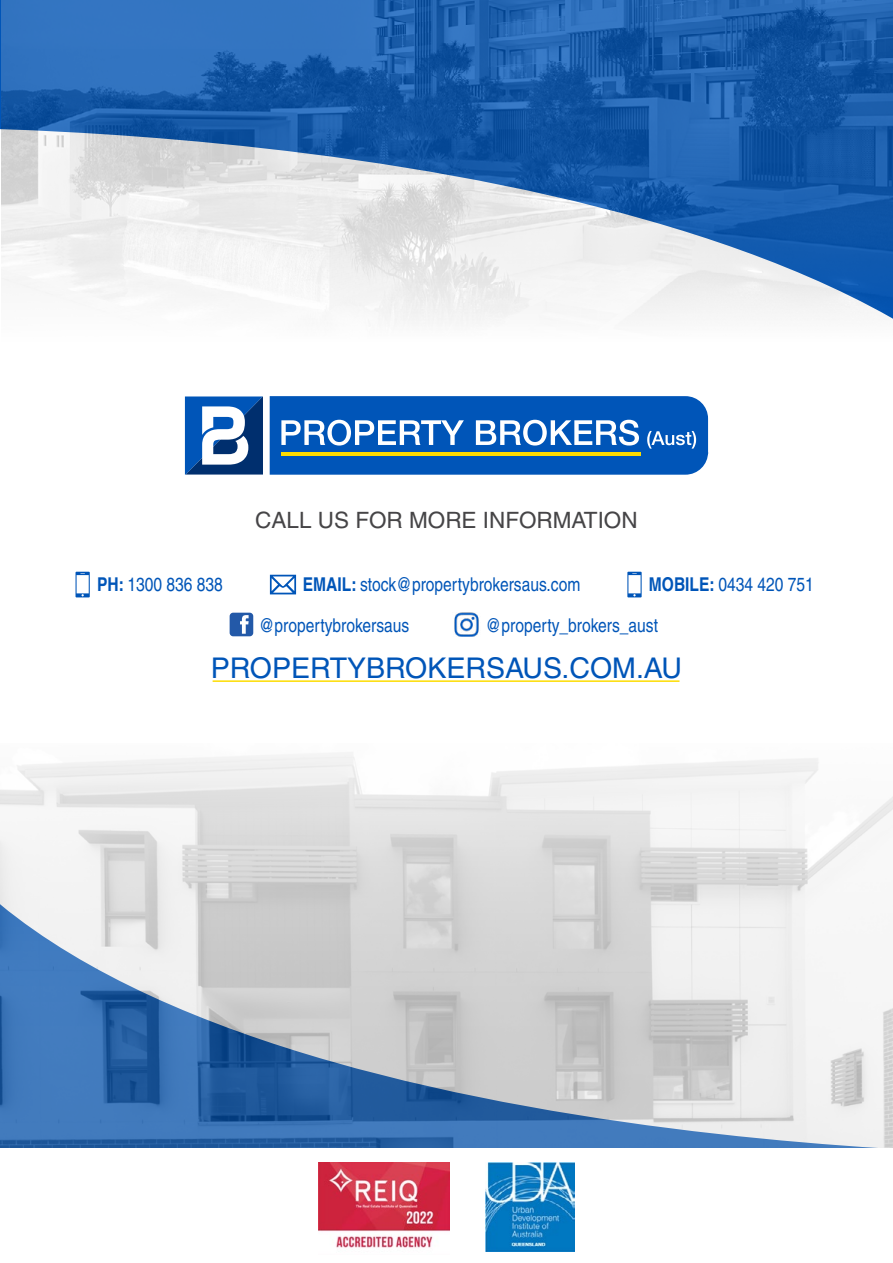
<style>
.page{position:relative;width:893px;height:1263px;background:#fff}
.page>*{position:absolute;margin:0;border:0;box-sizing:border-box;transform-origin:0 0}
.t1{font:28.5px "Helvetica CE";color:#0055b8}
.t2{font:22.5px "Helvetica CE";color:#464547}
.t3{font:condensed 19.05px "Helvetica CE";color:#0055b8}
.s1{font-weight:700}
</style>
<div class="page">
<svg style="left:185px;top:396px;width:78px;height:79px"></svg>
<svg style="left:270px;top:396px;width:438px;height:79px;background:#246cbf"></svg>
<hr style="left:281px;top:453px;width:359px;height:3px;background:#fddc00">
<img style="left:0;top:752px;width:893px;height:396px">
<img style="left:1px;top:0;width:892px;height:321px">
<hr style="left:213px;top:680px;width:466px;height:2px;background:#fddc00">
<svg style="left:76px;top:572px;width:14px;height:25px"></svg>
<svg style="left:270px;top:575px;width:26px;height:19px"></svg>
<svg style="left:627px;top:572px;width:15px;height:25px"></svg>
<img style="left:454px;top:613px;width:25px;height:23px">
<div style="left:230px;top:613px;width:23px;height:23px;background:#2359a8;border-radius:4px"></div>
<svg style="left:240px;top:615px;width:9px;height:19px"></svg>
<img style="left:486px;top:1163px;width:88px;height:88px">
<img style="left:319px;top:1163px;width:130px;height:85px">
<p class="t2" style="left:255px;top:507px;width:384px">CALL US FOR MORE INFORMATION</p>
<p class="t3" style="left:97px;top:574px;width:127px"><span class="s1">PH:</span> 1300 836 838</p>
<p class="t3" style="left:303px;top:574px;width:279px"><span class="s1">EMAIL:</span> stock@propertybrokersaus.com</p>
<p class="t3" style="left:649px;top:574px;width:166px"><span class="s1">MOBILE:</span> 0434 420 751</p>
<p class="t3" style="left:259px;top:614px;width:152px">@propertybrokersaus</p>
<p class="t3" style="left:486px;top:614px;width:174px">@property_brokers_aust</p>
<h1 class="t1" style="left:211px;top:652px;width:473px">PROPERTYBROKERSAUS.COM.AU</h1>
</div>
